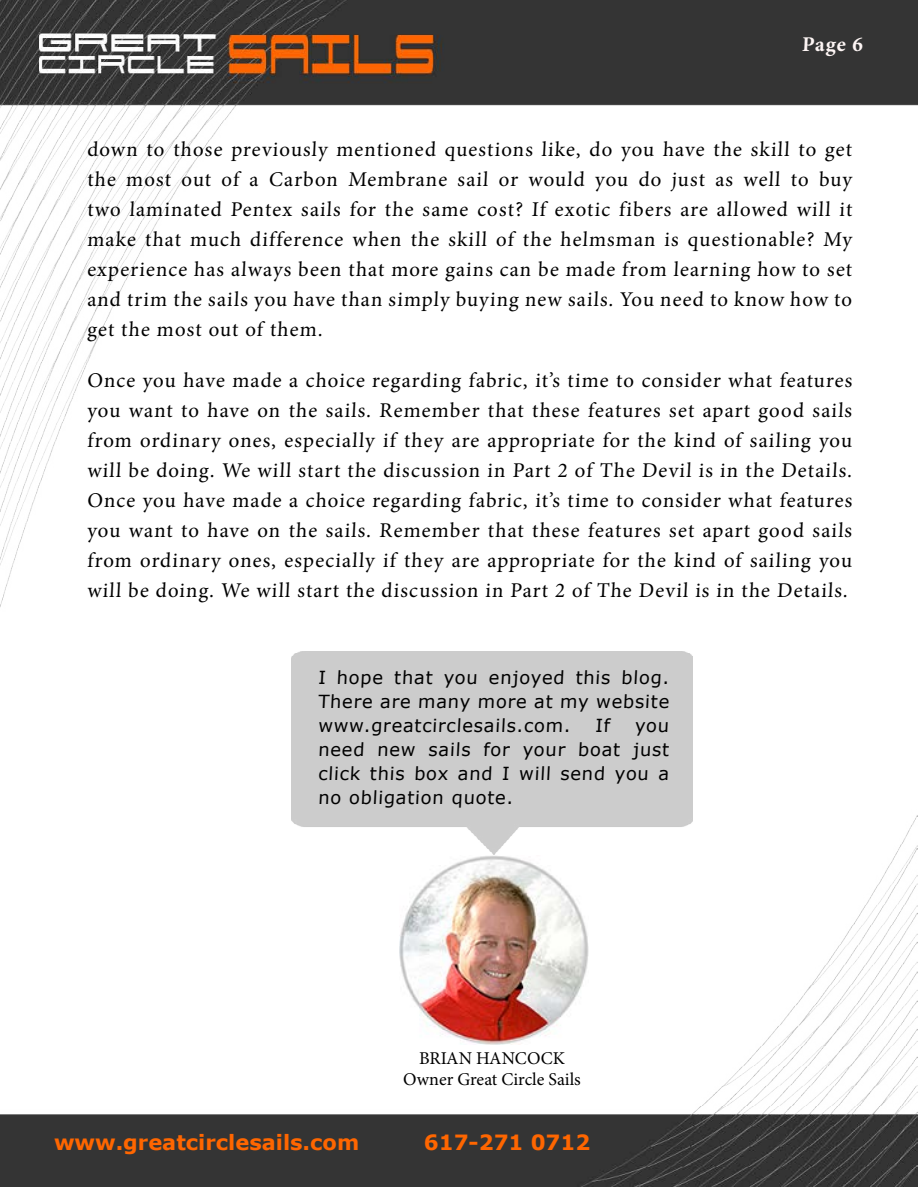
<style>
.page{position:relative;width:918px;height:1188px;background:#fff}
.page>*{position:absolute;margin:0;border:0;box-sizing:border-box;transform-origin:0 0}
.t1{font:21px/30px "Minion Pro";letter-spacing:.04em;color:#000;text-align:justify}
.t2{font:700 21px "Verdana";color:#f60}
.t3{font:700 21px "Minion Pro";color:#fef6f5}
.t4{font:18px/24px "Verdana";color:#000;text-align:justify}
.t5{font:18px/21.6px "Minion Pro";color:#000;text-align:center}
</style>
<div class="page">
<img style="left:0;top:0;width:918px;height:1187px">
<img style="left:291px;top:651px;width:402px;height:204px">
<img style="left:399px;top:855px;width:190px;height:190px">
<p class="t3" style="left:802px;top:30px;width:64px">Page 6</p>
<p class="t1" style="left:87px;top:135px;width:768px">down to those previously mentioned questions like, do you have the skill to get the most out of a Carbon Membrane sail or would you do just as well to buy two laminated Pentex sails for the same cost? If exotic fibers are allowed will it make that much difference when the skill of the helmsman is questionable? My experience has always been that more gains can be made from learning how to set and trim the sails you have than simply buying new sails. You need to know how to get the most out of them.</p>
<p class="t1" style="left:87px;top:366px;width:768px">Once you have made a choice regarding fabric, it’s time to consider what features you want to have on the sails. Remember that these features set apart good sails from ordinary ones, especially if they are appropriate for the kind of sailing you will be doing. We will start the discussion in Part 2 of The Devil is in the Details.<br>Once you have made a choice regarding fabric, it’s time to consider what features you want to have on the sails. Remember that these features set apart good sails from ordinary ones, especially if they are appropriate for the kind of sailing you will be doing. We will start the discussion in Part 2 of The Devil is in the Details.</p>
<p class="t4" style="left:318px;top:666px;width:354px">I hope that you enjoyed this blog.<br>There are many more at my website www.greatcirclesails.com.</p>
<p class="t4" style="left:595px;top:714px;width:16px">If</p>
<p class="t4" style="left:318px;top:714px;width:354px;text-indent:317px">you need new sails for your boat just click this box and I will send you a no obligation quote.</p>
<p class="t5" style="left:403px;top:1047px;width:179px">BRIAN HANCOCK<br>Owner Great Circle Sails</p>
<p class="t2" style="left:54px;top:1129px;width:307px">www.greatcirclesails.com</p>
<p class="t2" style="left:424px;top:1129px;width:168px">617-271 0712</p>
</div>
